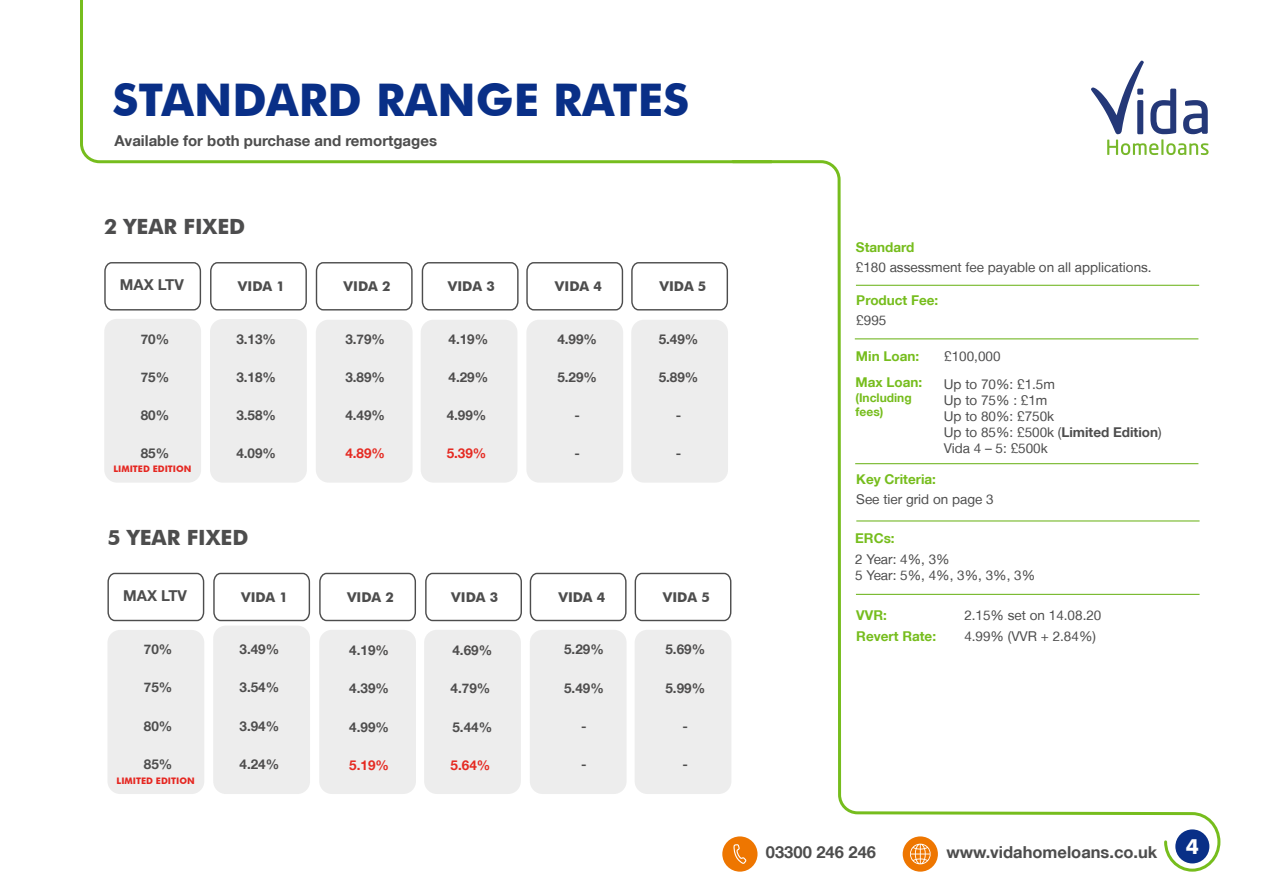
<style>
.page{position:relative;width:1263px;height:893px;background:#fff}
.page>*{position:absolute;margin:0;border:0;box-sizing:border-box;transform-origin:0 0}
.t1{font:700 45px "Futura BT";color:#092f87}
.t2{font:700 21px "Futura BT";color:#4d4d4e}
.t3{font:700 21px "Futura BT";color:#4d4d4d}
.t4{font:700 21px "Futura BT";color:#fff}
.t5{font:700 16.5px "Helvetica Neue LT";color:#4d4d4d}
.t6{font:700 15px "Helvetica Neue LT";color:#4d4d4d}
.t7{font:13.5px/16.2px "Helvetica Neue LT";color:#4d4d4d}
.t8{font:700 13.5px "Helvetica Neue LT";color:#4e4d4d}
.t9{font:700 13.5px "Helvetica Neue LT";color:#76bd1d}
.t10{font:700 13.5px "Futura BT";color:#4d4d4d}
.t11{font:700 13.5px "Helvetica Neue LT";color:#4d4d4d}
.t12{font:700 13.5px "Helvetica Neue LT";color:#e52a22}
.t13{font:13.5px "Helvetica Neue LT";color:#4d4d4e}
.t14{font:700 12px/14.4px "Helvetica Neue LT";color:#76bd1d}
.t15{font:700 9px "Futura BT";color:#e52721}
.s1{font-weight:700}
</style>
<div class="page">
<div style="left:210px;top:319px;width:97px;height:164px;background:#ededed;border-radius:13px"></div>
<div style="left:104px;top:319px;width:97px;height:164px;background:#ededed;border-radius:13px"></div>
<div style="left:316px;top:320px;width:97px;height:163px;background:#ededed;border-radius:13px"></div>
<div style="left:421px;top:320px;width:96px;height:163px;background:#ededed;border-radius:13px"></div>
<div style="left:526px;top:320px;width:97px;height:163px;background:#ededed;border-radius:13px"></div>
<div style="left:631px;top:320px;width:97px;height:163px;background:#ededed;border-radius:13px"></div>
<svg style="left:104px;top:262px;width:98px;height:49px"></svg>
<svg style="left:210px;top:262px;width:97px;height:49px"></svg>
<svg style="left:315px;top:262px;width:98px;height:49px"></svg>
<svg style="left:421px;top:262px;width:98px;height:49px"></svg>
<svg style="left:526px;top:262px;width:98px;height:49px"></svg>
<svg style="left:631px;top:262px;width:97px;height:49px"></svg>
<svg style="left:730px;top:160px;width:491px;height:712px"></svg>
<svg style="left:80px;top:0;width:695px;height:165px"></svg>
<div style="left:1175px;top:829px;width:34px;height:34px;background:#092f87;border-radius:50%"></div>
<div style="left:722px;top:836px;width:35px;height:36px;background:#ee7600;border-radius:50%"></div>
<svg style="left:732px;top:808px;width:15px;height:56px"></svg>
<div style="left:903px;top:836px;width:35px;height:36px;background:#ee7600;border-radius:50%"></div>
<svg style="left:910px;top:843px;width:21px;height:22px"></svg>
<div style="left:213px;top:626px;width:97px;height:168px;background:#ededed;border-radius:13px"></div>
<div style="left:107px;top:630px;width:97px;height:164px;background:#ededed;border-radius:13px"></div>
<svg style="left:107px;top:572px;width:98px;height:50px"></svg>
<svg style="left:213px;top:572px;width:98px;height:50px"></svg>
<div style="left:319px;top:630px;width:97px;height:164px;background:#ededed;border-radius:13px"></div>
<div style="left:424px;top:630px;width:97px;height:164px;background:#ededed;border-radius:13px"></div>
<div style="left:530px;top:630px;width:97px;height:164px;background:#ededed;border-radius:13px"></div>
<div style="left:635px;top:630px;width:96px;height:164px;background:#ededed;border-radius:13px"></div>
<svg style="left:319px;top:572px;width:97px;height:50px"></svg>
<svg style="left:425px;top:572px;width:97px;height:50px"></svg>
<svg style="left:529px;top:572px;width:98px;height:50px"></svg>
<svg style="left:634px;top:572px;width:98px;height:50px"></svg>
<hr style="left:856px;top:285px;width:343px;height:1px;background:#76b82a">
<hr style="left:855px;top:338px;width:343px;height:1px;background:#76b82a">
<hr style="left:855px;top:463px;width:343px;height:1px;background:#76b82a">
<hr style="left:856px;top:520px;width:343px;height:1px;background:#76b82a">
<hr style="left:856px;top:594px;width:343px;height:1px;background:#76b82a">
<svg style="left:1091px;top:61px;width:117px;height:94px"></svg>
<h1 class="t1" style="left:112px;top:73px;width:578px">STANDARD RANGE RATES</h1>
<p class="t6" style="left:115px;top:132px;width:324px">Available for both purchase and remortgages</p>
<h2 class="t2" style="left:104px;top:213px;width:143px">2 YEAR FIXED</h2>
<p class="t6" style="left:120px;top:275px;width:65px">MAX LTV</p>
<p class="t10" style="left:344px;top:278px;width:48px">VIDA 2</p>
<p class="t10" style="left:448px;top:278px;width:48px">VIDA 3</p>
<p class="t10" style="left:555px;top:278px;width:48px">VIDA 4</p>
<p class="t10" style="left:659px;top:278px;width:48px">VIDA 5</p>
<p class="t10" style="left:238px;top:278px;width:48px">VIDA 1</p>
<p class="t11" style="left:141px;top:330px;width:30px">70%</p>
<p class="t8" style="left:236px;top:330px;width:41px">3.13%</p>
<p class="t11" style="left:141px;top:369px;width:30px">75%</p>
<p class="t8" style="left:236px;top:369px;width:41px">3.18%</p>
<p class="t11" style="left:141px;top:407px;width:30px">80%</p>
<p class="t8" style="left:236px;top:407px;width:41px">3.58%</p>
<p class="t11" style="left:141px;top:445px;width:30px">85%</p>
<p class="t8" style="left:236px;top:445px;width:41px">4.09%</p>
<p class="t15" style="left:113px;top:464px;width:80px">LIMITED EDITION</p>
<h2 class="t3" style="left:107px;top:525px;width:143px">5 YEAR FIXED</h2>
<p class="t8" style="left:345px;top:330px;width:41px">3.79%</p>
<p class="t8" style="left:449px;top:330px;width:41px">4.19%</p>
<p class="t8" style="left:345px;top:369px;width:41px">3.89%</p>
<p class="t8" style="left:449px;top:369px;width:41px">4.29%</p>
<p class="t8" style="left:345px;top:407px;width:41px">4.49%</p>
<p class="t8" style="left:447px;top:407px;width:41px">4.99%</p>
<p class="t12" style="left:345px;top:445px;width:41px">4.89%</p>
<p class="t12" style="left:447px;top:445px;width:41px">5.39%</p>
<p class="t8" style="left:557px;top:330px;width:41px">4.99%</p>
<p class="t8" style="left:659px;top:330px;width:41px">5.49%</p>
<p class="t8" style="left:557px;top:369px;width:41px">5.29%</p>
<p class="t8" style="left:659px;top:369px;width:41px">5.89%</p>
<p class="t11" style="left:574px;top:407px;width:7px">-</p>
<p class="t11" style="left:676px;top:407px;width:7px">-</p>
<p class="t11" style="left:574px;top:445px;width:7px">-</p>
<p class="t11" style="left:676px;top:445px;width:7px">-</p>
<p class="t6" style="left:123px;top:586px;width:65px">MAX LTV</p>
<p class="t10" style="left:241px;top:589px;width:48px">VIDA 1</p>
<p class="t10" style="left:347px;top:589px;width:48px">VIDA 2</p>
<p class="t10" style="left:451px;top:589px;width:48px">VIDA 3</p>
<p class="t10" style="left:558px;top:589px;width:48px">VIDA 4</p>
<p class="t10" style="left:663px;top:589px;width:48px">VIDA 5</p>
<p class="t11" style="left:144px;top:641px;width:30px">70%</p>
<p class="t8" style="left:240px;top:641px;width:41px">3.49%</p>
<p class="t11" style="left:144px;top:679px;width:30px">75%</p>
<p class="t8" style="left:240px;top:679px;width:41px">3.54%</p>
<p class="t11" style="left:144px;top:718px;width:30px">80%</p>
<p class="t8" style="left:240px;top:718px;width:41px">3.94%</p>
<p class="t11" style="left:144px;top:756px;width:30px">85%</p>
<p class="t8" style="left:240px;top:756px;width:41px">4.24%</p>
<p class="t15" style="left:117px;top:775px;width:80px">LIMITED EDITION</p>
<p class="t8" style="left:349px;top:642px;width:41px">4.19%</p>
<p class="t8" style="left:452px;top:642px;width:41px">4.69%</p>
<p class="t8" style="left:349px;top:680px;width:41px">4.39%</p>
<p class="t8" style="left:451px;top:680px;width:41px">4.79%</p>
<p class="t8" style="left:349px;top:718px;width:41px">4.99%</p>
<p class="t8" style="left:452px;top:718px;width:41px">5.44%</p>
<p class="t12" style="left:349px;top:757px;width:41px">5.19%</p>
<p class="t12" style="left:451px;top:757px;width:41px">5.64%</p>
<p class="t8" style="left:564px;top:641px;width:41px">5.29%</p>
<p class="t8" style="left:665px;top:641px;width:41px">5.69%</p>
<p class="t8" style="left:564px;top:679px;width:41px">5.49%</p>
<p class="t8" style="left:665px;top:679px;width:41px">5.99%</p>
<p class="t8" style="left:581px;top:718px;width:7px">-</p>
<p class="t11" style="left:682px;top:718px;width:7px">-</p>
<p class="t11" style="left:581px;top:756px;width:7px">-</p>
<p class="t11" style="left:682px;top:756px;width:7px">-</p>
<p class="t9" style="left:856px;top:239px;width:60px">Standard</p>
<p class="t7" style="left:856px;top:259px;width:297px">£180 assessment fee payable on all applications.</p>
<p class="t9" style="left:856px;top:292px;width:84px">Product Fee:</p>
<p class="t7" style="left:856px;top:312px;width:32px">£995</p>
<p class="t9" style="left:856px;top:348px;width:65px">Min Loan:</p>
<p class="t13" style="left:944px;top:348px;width:58px">£100,000</p>
<p class="t9" style="left:855px;top:374px;width:68px">Max Loan:</p>
<p class="t14" style="left:855px;top:390px;width:58px">(Including fees)</p>
<p class="t7" style="left:944px;top:375px;width:219px">Up to 70%: £1.5m<br>Up to 75% : £1m<br>Up to 80%: £750k<br>Up to 85%: £500k (<span class="s1">Limited Edition</span>)<br>Vida 4 – 5: £500k</p>
<p class="t9" style="left:856px;top:471px;width:81px">Key Criteria:</p>
<p class="t7" style="left:856px;top:491px;width:139px">See tier grid on page 3</p>
<p class="t9" style="left:855px;top:530px;width:41px">ERCs:</p>
<p class="t7" style="left:855px;top:551px;width:182px">2 Year: 4%, 3%<br>5 Year: 5%, 4%, 3%, 3%, 3%</p>
<p class="t9" style="left:856px;top:607px;width:32px">VVR:</p>
<p class="t7" style="left:964px;top:607px;width:139px">2.15% set on 14.08.20</p>
<p class="t9" style="left:856px;top:628px;width:81px">Revert Rate:</p>
<p class="t7" style="left:964px;top:628px;width:133px">4.99% (VVR + 2.84%)</p>
<p class="t5" style="left:766px;top:842px;width:112px">03300 246 246</p>
<p class="t5" style="left:946px;top:842px;width:213px">www.vidahomeloans.co.uk</p>
<h2 class="t4" style="left:1186px;top:834px;width:15px">4</h2>
</div>
